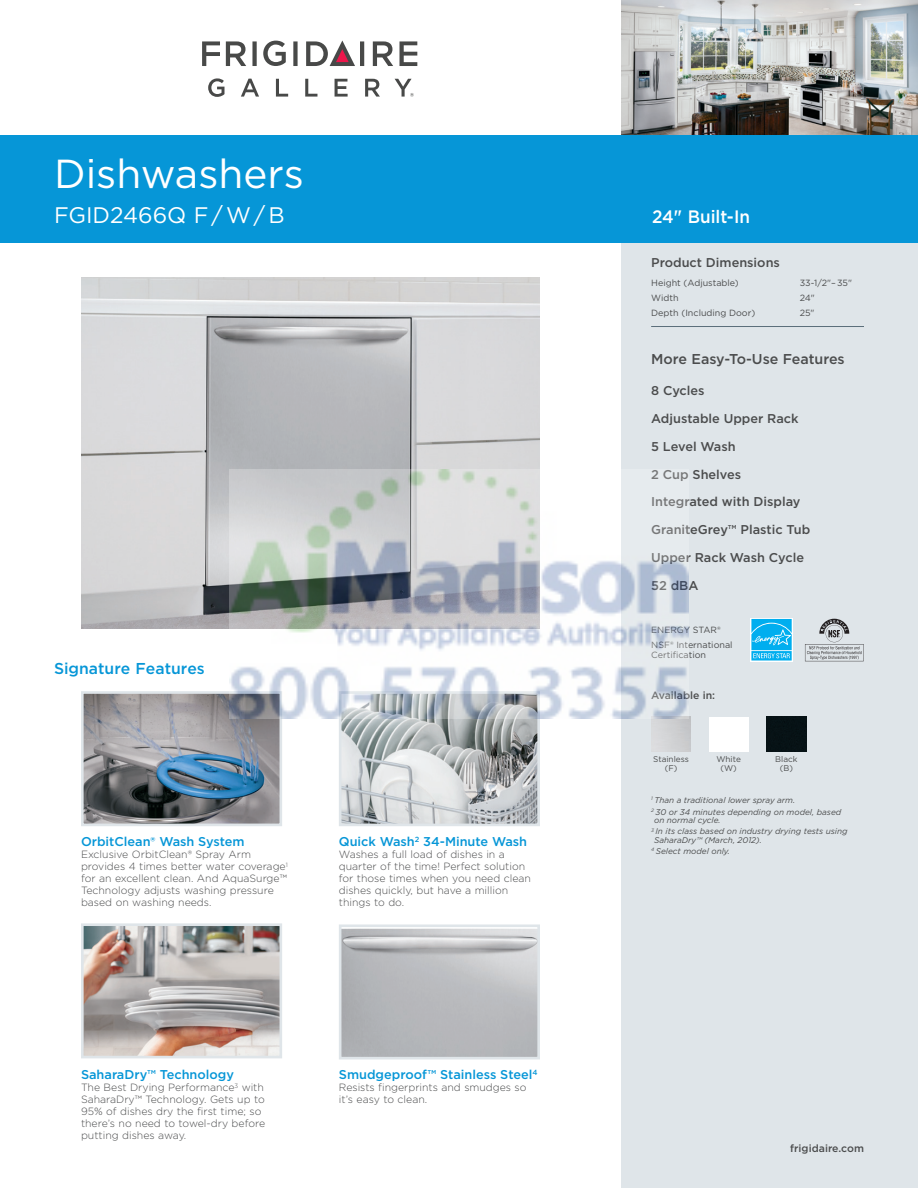
<style>
.page{position:relative;width:918px;height:1188px;background:#fff}
.page>*{position:absolute;margin:0;border:0;box-sizing:border-box;transform-origin:0 0}
.t1{font:40.5px "Gotham";color:#fff}
.t2{font:22.5px "Gotham";color:#fff}
.t3{font:500 18px "Gotham";color:#fff;scale:.95 1}
.t4{font:500 15.75px "Gotham";color:#0696d7}
.t5{font:500 14.25px "Gotham";color:#4b4c4d}
.t6{font:500 12.75px/27.8px "Gotham";color:#4b4c4d}
.t7{font:500 12.75px "Gotham";color:#0696d7}
.t8{font:300 10.5px/12px "Gotham";color:#4b4c4d}
.t9{font:500 10.5px "Gotham";color:#4b4c4d}
.t10{font:9px/14.5px "Gotham";color:#4b4c4d}
.t11{font:italic 8.25px/11.6px "Gotham";color:#4b4c4d}
.t12{font:8.25px/9px "Gotham";color:#4b4c4d;text-align:center}
</style>
<div class="page">
<div style="left:621px;top:0;width:297px;height:1188px;background:#dfe5e9"></div>
<img style="left:621px;top:0;width:297px;height:135px">
<div style="left:0;top:135px;width:918px;height:108px;background:#0696d7"></div>
<hr style="left:651px;top:326px;width:213px;height:1px;background:#5b6f7b">
<svg style="left:208px;top:78px;width:17px;height:19px"></svg>
<svg style="left:241px;top:79px;width:18px;height:18px"></svg>
<svg style="left:276px;top:79px;width:12px;height:18px"></svg>
<svg style="left:305px;top:79px;width:12px;height:18px"></svg>
<svg style="left:335px;top:79px;width:13px;height:18px"></svg>
<svg style="left:365px;top:79px;width:15px;height:18px"></svg>
<svg style="left:263px;top:41px;width:23px;height:25px"></svg>
<svg style="left:400px;top:41px;width:17px;height:25px"></svg>
<svg style="left:202px;top:41px;width:18px;height:25px"></svg>
<svg style="left:226px;top:41px;width:20px;height:25px"></svg>
<svg style="left:252px;top:41px;width:5px;height:25px"></svg>
<svg style="left:293px;top:41px;width:5px;height:25px"></svg>
<svg style="left:373px;top:41px;width:20px;height:25px"></svg>
<svg style="left:306px;top:40px;width:58px;height:26px"></svg>
<svg style="left:395px;top:79px;width:19px;height:18px"></svg>
<div style="left:709px;top:717px;width:40px;height:34px;background:#fff"></div>
<img style="left:767px;top:717px;width:39px;height:34px">
<svg style="left:751px;top:618px;width:42px;height:43px"></svg>
<svg style="left:751px;top:619px;width:41px;height:42px;background:#2dbcf1"></svg>
<svg style="left:805px;top:619px;width:59px;height:42px"></svg>
<img style="left:81px;top:277px;width:459px;height:351px">
<div style="left:339px;top:924px;width:201px;height:135px;border:3px solid #dfe5e9"></div>
<img style="left:85px;top:927px;width:193px;height:127px">
<div style="left:81px;top:923px;width:201px;height:135px;border:3px solid #dfe5e9"></div>
<img style="left:343px;top:719px;width:193px;height:103px">
<div style="left:339px;top:691px;width:201px;height:135px;border:3px solid #dfe5e9"></div>
<img style="left:85px;top:695px;width:193px;height:127px">
<div style="left:81px;top:691px;width:201px;height:135px;border:3px solid #dfe5e9"></div>
<img style="left:230px;top:469px;width:459px;height:250px">
<h1 class="t1" style="left:54px;top:147px;width:252px">Dishwashers</h1>
<h2 class="t2" style="left:54px;top:201px;width:232px">FGID2466Q F / W / B</h2>
<h3 class="t4" style="left:54px;top:658px;width:152px">Signature Features</h3>
<p class="t7" style="left:81px;top:833px;width:165px">OrbitClean® Wash System</p>
<p class="t8" style="left:81px;top:848px;width:208px">Exclusive OrbitClean® Spray Arm provides 4 times better water coverage<sup>1 </sup>for an excellent clean. And AquaSurge™ Technology adjusts washing pressure based on washing needs.</p>
<p class="t7" style="left:339px;top:833px;width:190px">Quick Wash<sup>2</sup> 34-Minute Wash</p>
<p class="t8" style="left:339px;top:848px;width:194px">Washes a full load of dishes in a quarter of the time! Perfect solution for those times when you need clean dishes quickly, but have a million things to do.</p>
<p class="t7" style="left:81px;top:1067px;width:155px">SaharaDry™ Technology</p>
<p class="t8" style="left:81px;top:1081px;width:186px">The Best Drying Performance<sup>3</sup> with<br>SaharaDry™ Technology. Gets up to<br>95% of dishes dry the first time; so there’s no need to towel-dry before putting dishes away.</p>
<p class="t7" style="left:339px;top:1067px;width:200px">Smudgeproof™ Stainless Steel<sup>4</sup></p>
<p class="t8" style="left:339px;top:1081px;width:189px">Resists fingerprints and smudges so it’s easy to clean.</p>
<h3 class="t3" style="left:652px;top:205px;width:105px">24" Built-In</h3>
<p class="t6" style="left:651px;top:249px;width:130px">Product Dimensions</p>
<p class="t10" style="left:651px;top:276px;width:89px">Height (Adjustable)</p>
<p class="t10" style="left:800px;top:276px;width:54px">33-1/2"– 35"</p>
<p class="t10" style="left:651px;top:290px;width:29px">Width</p>
<p class="t10" style="left:800px;top:290px;width:17px">24"</p>
<p class="t10" style="left:651px;top:305px;width:106px">Depth (Including Door)</p>
<p class="t10" style="left:800px;top:305px;width:16px">25"</p>
<h3 class="t5" style="left:651px;top:349px;width:195px">More Easy-To-Use Features</h3>
<p class="t6" style="left:651px;top:377px;width:161px">8 Cycles<br>Adjustable Upper Rack<br>5 Level Wash<br>2 Cup Shelves<br>Integrated with Display<br>GraniteGrey™ Plastic Tub<br>Upper Rack Wash Cycle<br>52 dBA</p>
<p class="t10" style="left:651px;top:623px;width:83px">ENERGY STAR®<br>NSF® International</p>
<p class="t10" style="left:651px;top:647px;width:56px">Certification</p>
<p class="t9" style="left:651px;top:689px;width:65px">Available in:</p>
<p class="t12" style="left:653px;top:755px;width:37px">Stainless (F)</p>
<p class="t12" style="left:716px;top:755px;width:26px">White (W)</p>
<p class="t12" style="left:775px;top:755px;width:24px">Black (B)</p>
<p class="t11" style="left:651px;top:794px;width:192px"><sup>1</sup> Than a traditional lower spray arm.<br><sup>2</sup> 30 or 34 minutes depending on model, based</p>
<p class="t11" style="left:651px;top:814px;width:198px;text-indent:3px">on normal cycle.<br><sup>3</sup> In its class based on industry drying tests using</p>
<p class="t11" style="left:651px;top:834px;width:112px;text-indent:3px">SaharaDry™ (March, 2012).<br><sup>4</sup> Select model only.</p>
<p class="t9" style="left:790px;top:1141px;width:75px">frigidaire.com</p>
</div>
